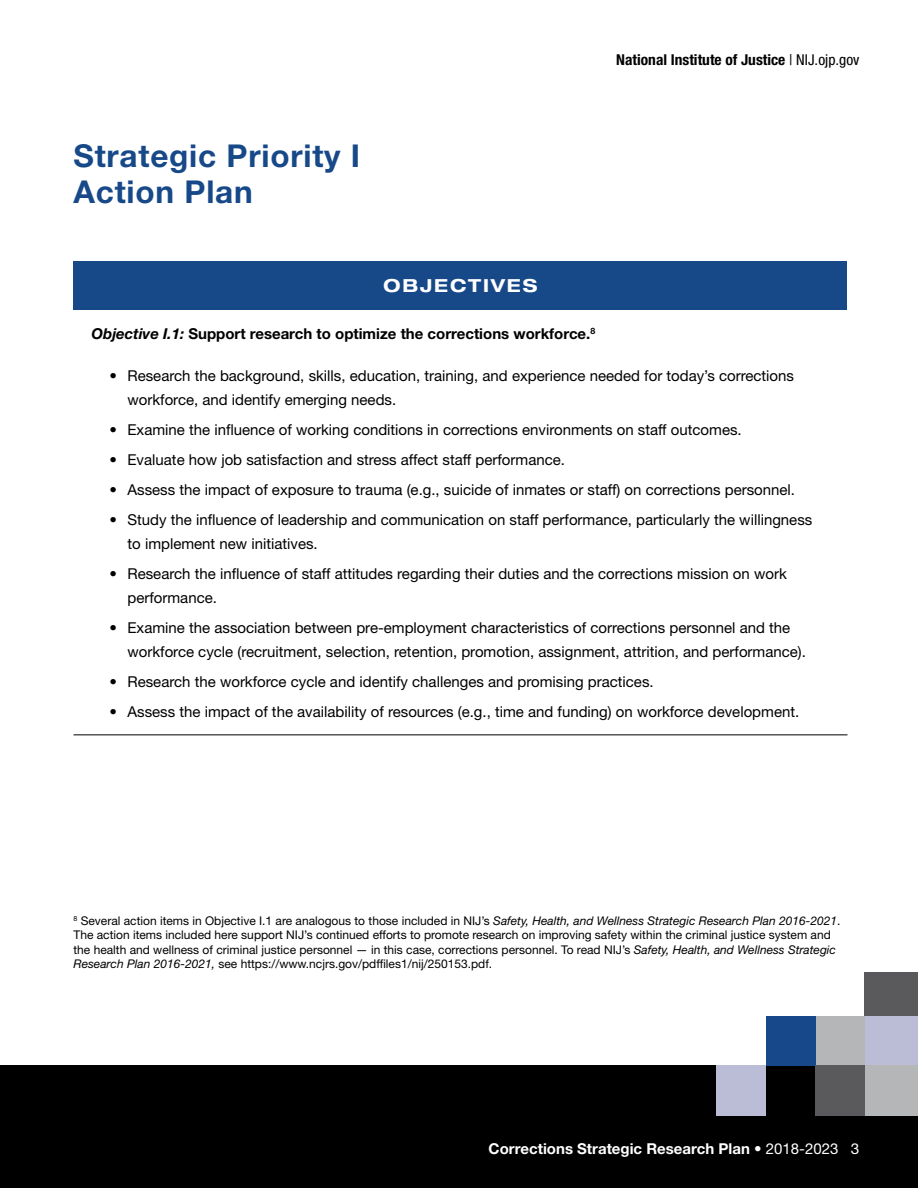
<style>
.page{position:relative;width:918px;height:1188px;background:#fff}
.page>*{position:absolute;margin:0;border:0;box-sizing:border-box;transform-origin:0 0}
.t1{font:700 31.5px/36px "Helvetica Neue LT Std";letter-spacing:.025em;color:#174989}
.t2{font:700 expanded 18px "Helvetica Neue LT Std";letter-spacing:.1em;color:#fff}
.t3{font:15px/24px "Helvetica Neue LT Std";color:#000}
.t4{font:700 15px "Helvetica Neue LT Std";color:#000}
.t5{font:700 15px "Helvetica Neue LT Std";color:#fff}
.t6{font:700 condensed 15px "Helvetica Neue LT Std";color:#000}
.t7{font:12px/14.4px "Helvetica Neue LT Std";color:#000}
.s1{font-weight:400}
.s2{font-style:italic}
</style>
<div class="page">
<hr style="left:74px;top:734px;width:774px;height:1px;background:#000">
<div style="left:74px;top:261px;width:774px;height:49px;background:#174989"></div>
<div style="left:0;top:1065px;width:918px;height:123px;background:#000"></div>
<div style="left:864px;top:972px;width:54px;height:44px;background:#5a5a5d"></div>
<div style="left:864px;top:1016px;width:54px;height:49px;background:#babdd5"></div>
<div style="left:815px;top:1016px;width:49px;height:49px;background:#b4b6b8"></div>
<div style="left:766px;top:1016px;width:49px;height:49px;background:#174889"></div>
<div style="left:864px;top:1065px;width:54px;height:51px;background:#b4b6b8"></div>
<div style="left:815px;top:1065px;width:49px;height:51px;background:#5a5a5d"></div>
<div style="left:717px;top:1065px;width:49px;height:51px;background:#babdd5"></div>
<h1 class="t1" style="left:74px;top:137px;width:288px">Strategic Priority I<br>Action Plan</h1>
<p class="t6" style="left:616px;top:51px;width:245px">National Institute of Justice <span class="s1">| NIJ.ojp.gov</span></p>
<p class="t2" style="left:384px;top:274px;width:155px">OBJECTIVES</p>
<p class="t4" style="left:92px;top:324px;width:505px"><span class="s2">Objective I.1:</span> Support research to optimize the corrections workforce.<sup>8</sup></p>
<p class="t3" style="left:128px;top:363px;width:668px;text-indent:-18px">• Research the background, skills, education, training, and experience needed for today’s corrections workforce, and identify emerging needs.</p>
<p class="t3" style="left:110px;top:417px;width:634px">• Examine the infuence of working conditions in corrections environments on staff outcomes.</p>
<p class="t3" style="left:110px;top:447px;width:457px">• Evaluate how job satisfaction and stress affect staff performance.</p>
<p class="t3" style="left:110px;top:477px;width:687px">• Assess the impact of exposure to trauma (e.g., suicide of inmates or staff) on corrections personnel.</p>
<p class="t3" style="left:128px;top:507px;width:686px;text-indent:-18px">• Study the infuence of leadership and communication on staff performance, particularly the willingness to implement new initiatives.</p>
<p class="t3" style="left:128px;top:561px;width:661px;text-indent:-18px">• Research the infuence of staff attitudes regarding their duties and the corrections mission on work performance.</p>
<p class="t3" style="left:128px;top:615px;width:680px;text-indent:-18px">• Examine the association between pre-employment characteristics of corrections personnel and the workforce cycle (recruitment, selection, retention, promotion, assignment, attrition, and performance).</p>
<p class="t3" style="left:110px;top:669px;width:546px">• Research the workforce cycle and identify challenges and promising practices.</p>
<p class="t3" style="left:110px;top:699px;width:691px">• Assess the impact of the availability of resources (e.g., time and funding) on workforce development.</p>
<p class="t7" style="left:74px;top:913px;width:768px"><sup>8</sup> Several action items in Objective I.1 are analogous to those included in NIJ’s <span class="s2">Safety, Health, and Wellness Strategic Research Plan 2016-2021</span>.<br>The action items included here support NIJ’s continued efforts to promote research on improving safety within the criminal justice system and the health and wellness of criminal justice personnel — in this case, corrections personnel. To read NIJ’s <span class="s2">Safety, Health, and Wellness Strategic Research Plan 2016-2021,</span> see https://www.ncjrs.gov/pdffles1/nij/250153.pdf.</p>
<p class="t5" style="left:489px;top:1140px;width:372px">Corrections Strategic Research Plan <span class="s1">• 2018-2023 3</span></p>
</div>
